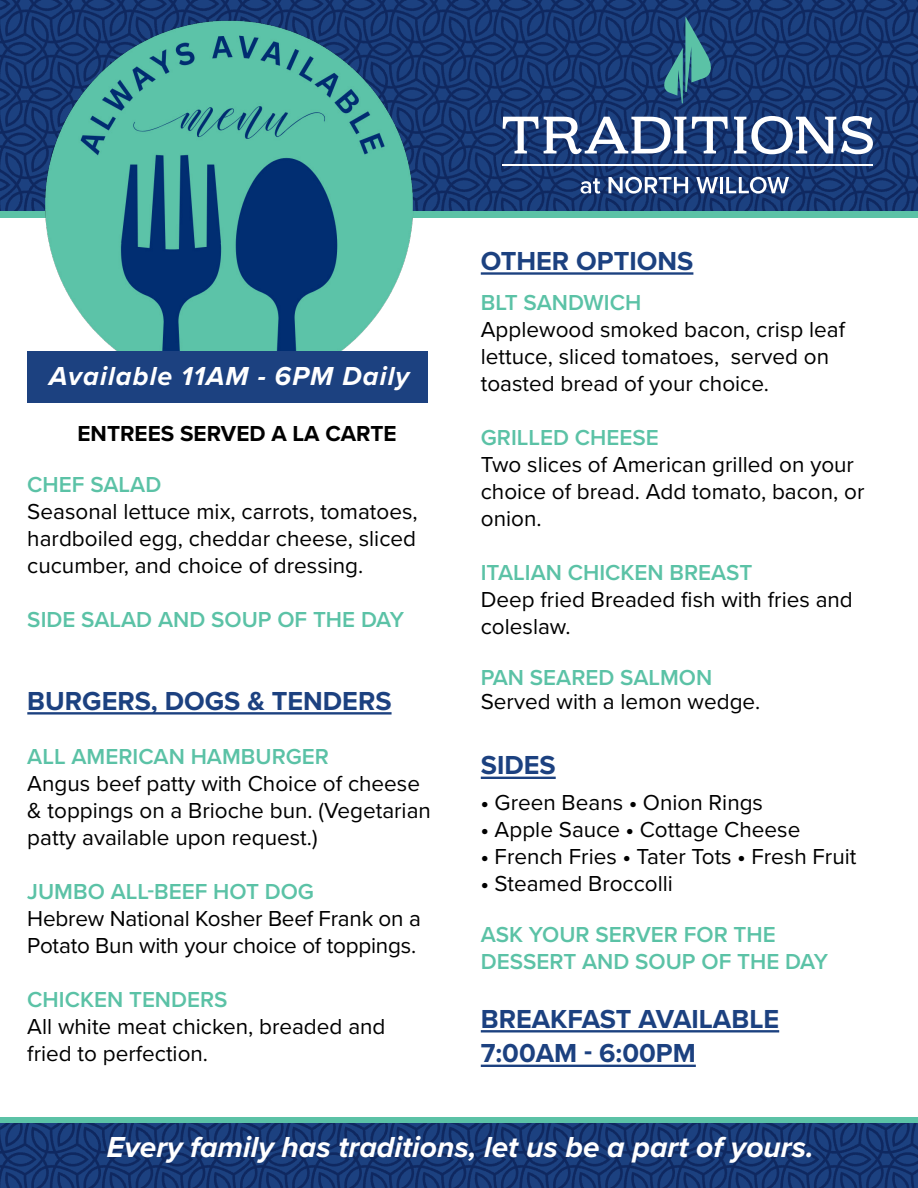
<style>
.page{position:relative;width:918px;height:1188px;background:#fff}
.page>*{position:absolute;margin:0;border:0;box-sizing:border-box;transform-origin:0 0}
.t1{font:italic 700 30px "Proxima Nova";color:#fff}
.t2{font:700 27px "Proxima Nova";color:#1c4180}
.t3{font:italic 700 27px "Proxima Nova";letter-spacing:.04em;color:#fff}
.t4{font:22.5px/27px "Proxima Nova";color:#000}
.t5{font:600 22.5px "Proxima Nova";color:#5bc2a6}
.t6{font:700 22.5px "Proxima Nova";color:#000}
.s1{font-weight:700}
</style>
<div class="page">
<div style="left:0;top:1118px;width:918px;height:6px;background:#5bc2a6"></div>
<div style="left:0;top:211px;width:918px;height:7px;background:#5bc2a6"></div>
<img style="left:0;top:0;width:918px;height:211px">
<img style="left:30px;top:13px;width:400px;height:360px">
<img style="left:0;top:1124px;width:918px;height:64px">
<hr style="left:27px;top:712px;width:365px;height:3px;background:#1c4180">
<hr style="left:481px;top:272px;width:212px;height:3px;background:#1c4180">
<hr style="left:481px;top:777px;width:75px;height:2px;background:#1c4180">
<hr style="left:481px;top:1030px;width:298px;height:2px;background:#1c4180">
<hr style="left:481px;top:1065px;width:215px;height:2px;background:#1c4180">
<div style="left:27px;top:351px;width:400px;height:52px;background:#1c4180"></div>
<svg style="left:660px;top:16px;width:57px;height:87px;background:#2b6082"></svg>
<svg style="left:503px;top:117px;width:183px;height:37px"></svg>
<svg style="left:692px;top:117px;width:36px;height:36px"></svg>
<svg style="left:734px;top:116px;width:139px;height:38px"></svg>
<hr style="left:502px;top:164px;width:371px;height:2px;background:#fff">
<svg style="left:581px;top:178px;width:19px;height:16px"></svg>
<svg style="left:609px;top:177px;width:79px;height:17px"></svg>
<svg style="left:696px;top:177px;width:22px;height:16px"></svg>
<hr style="left:720px;top:177px;width:3px;height:16px;background:#fff">
<svg style="left:726px;top:177px;width:63px;height:17px"></svg>
<p class="t3" style="left:49px;top:356px;width:362px">Available 11AM - 6PM Daily</p>
<p class="t6" style="left:78px;top:416px;width:321px">ENTREES SERVED A LA CARTE</p>
<p class="t5" style="left:27px;top:467px;width:136px">CHEF SALAD</p>
<p class="t4" style="left:27px;top:497px;width:392px;text-align:justify">Seasonal lettuce mix, carrots, tomatoes, hardboiled egg, cheddar cheese, sliced cucumber, and choice of dressing.</p>
<p class="t5" style="left:27px;top:602px;width:378px">SIDE SALAD AND SOUP OF THE DAY</p>
<p class="t2" style="left:27px;top:680px;width:366px">BURGERS, DOGS &amp; TENDERS</p>
<p class="t5" style="left:27px;top:739px;width:303px">ALL AMERICAN HAMBURGER</p>
<p class="t4" style="left:27px;top:769px;width:394px">Angus beef patty with Choice of cheese</p>
<p class="t4" style="left:27px;top:796px;width:405px">&amp; toppings on a Brioche bun. (Vegetarian patty available upon request.)</p>
<p class="t5" style="left:27px;top:874px;width:288px">JUMBO ALL-BEEF HOT DOG</p>
<p class="t4" style="left:27px;top:904px;width:395px">Hebrew National Kosher Beef Frank on a<br>Potato Bun with your choice of toppings.</p>
<p class="t5" style="left:27px;top:982px;width:202px">CHICKEN TENDERS</p>
<p class="t4" style="left:27px;top:1012px;width:360px">All white meat chicken, breaded and</p>
<p class="t4" style="left:27px;top:1039px;width:182px">fried to perfection.</p>
<p class="t2" style="left:481px;top:241px;width:214px">OTHER OPTIONS</p>
<p class="t5" style="left:481px;top:286px;width:162px">BLT SANDWICH</p>
<p class="t4" style="left:481px;top:315px;width:366px">Applewood smoked bacon, crisp leaf lettuce, sliced tomatoes, served on toasted bread of your choice.</p>
<p class="t5" style="left:481px;top:421px;width:180px">GRILLED CHEESE</p>
<p class="t4" style="left:481px;top:450px;width:385px">Two slices of American grilled on your choice of bread. Add tomato, bacon, or onion.</p>
<p class="t5" style="left:481px;top:556px;width:273px">ITALIAN CHICKEN BREAST</p>
<p class="t4" style="left:481px;top:585px;width:374px">Deep fried Breaded fish with fries and coleslaw.</p>
<p class="t5" style="left:481px;top:661px;width:233px">PAN SEARED SALMON</p>
<p class="t4" style="left:481px;top:687px;width:281px">Served with a lemon wedge.</p>
<p class="t2" style="left:481px;top:745px;width:76px">SIDES</p>
<p class="t4" style="left:481px;top:788px;width:284px"><span class="s1">•</span> Green Beans <span class="s1">•</span> Onion Rings</p>
<p class="t4" style="left:481px;top:815px;width:321px"><span class="s1">•</span> Apple Sauce <span class="s1">•</span> Cottage Cheese</p>
<p class="t4" style="left:481px;top:842px;width:377px"><span class="s1">•</span> French Fries <span class="s1">•</span> Tater Tots <span class="s1">•</span> Fresh Fruit</p>
<p class="t4" style="left:481px;top:869px;width:194px"><span class="s1">•</span> Steamed Broccolli</p>
<p class="t5" style="left:481px;top:918px;width:297px">ASK YOUR SERVER FOR THE</p>
<p class="t5" style="left:481px;top:945px;width:349px">DESSERT AND SOUP OF THE DAY</p>
<p class="t2" style="left:481px;top:998px;width:300px">BREAKFAST AVAILABLE</p>
<p class="t2" style="left:481px;top:1033px;width:217px">7:00AM - 6:00PM</p>
<p class="t1" style="left:107px;top:1125px;width:708px">Every family has traditions, let us be a part of yours.</p>
</div>
